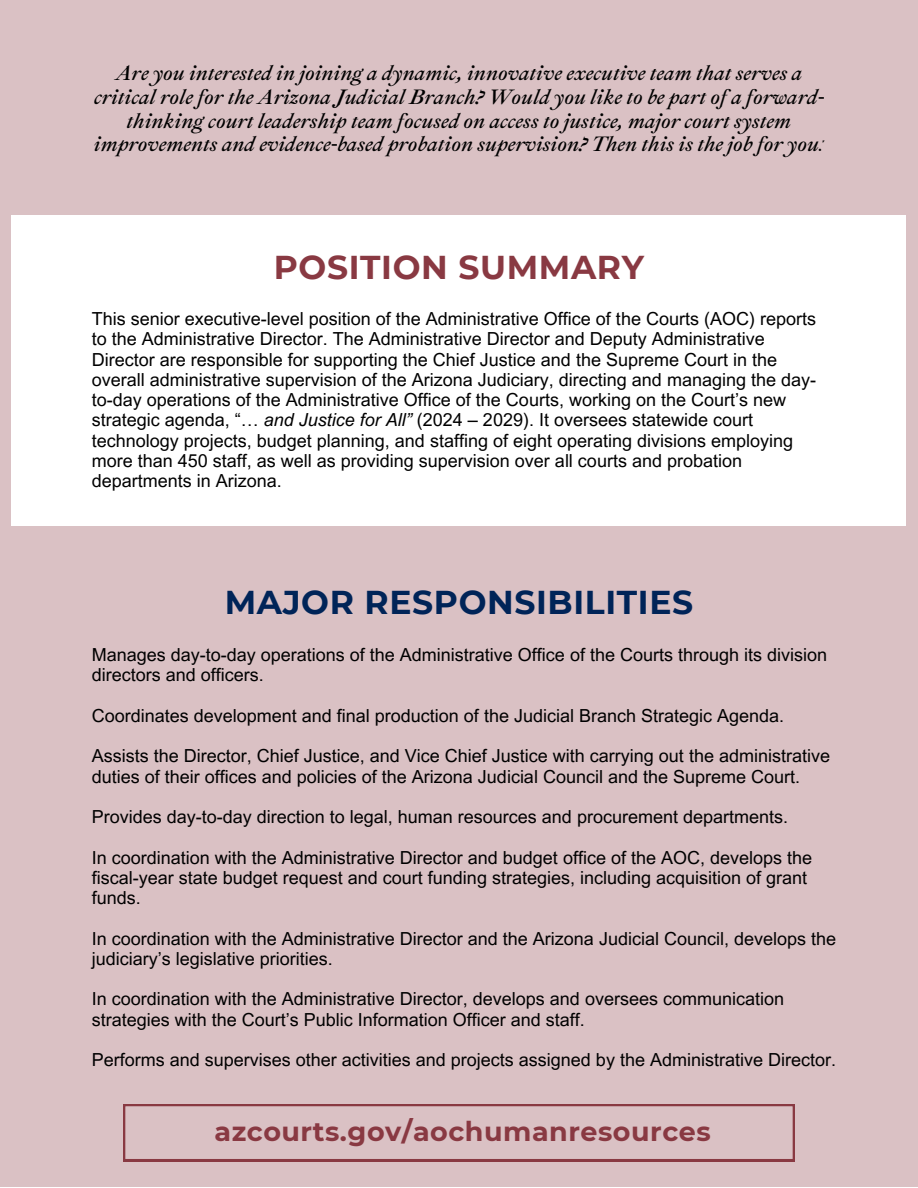
<style>
.page{position:relative;width:918px;height:1188px;background:#fff}
.page>*{position:absolute;margin:0;border:0;box-sizing:border-box;transform-origin:0 0}
.t1{font:700 33px "Montserrat";letter-spacing:.02em;color:#002458}
.t2{font:700 33px "Montserrat";letter-spacing:.02em;color:#893942}
.t3{font:700 27px "Montserrat";letter-spacing:.02em;color:#893942}
.t4{font:italic 21px/23.7px "Ibarra Real Nova";color:#000;text-align:center}
.t5{font:18px/20.2px "Arial MT Pro";color:#000}
.s1{font-style:italic}
</style>
<div class="page">
<div style="left:0;top:0;width:918px;height:1187px;background:#dac1c4"></div>
<div style="left:12px;top:216px;width:894px;height:310px;background:#fff"></div>
<svg style="left:123px;top:1104px;width:672px;height:57px"></svg>
<h1 class="t4" style="left:94px;top:62px;width:732px">Are you interested in joining a dynamic, innovative executive team that serves a critical role for the Arizona Judicial Branch? Would you like to be part of a forward&shy;thinking court leadership team focused on access to justice, major court system improvements and evidence-based probation supervision? Then this is the job for you!</h1>
<h3 class="t2" style="left:274px;top:247px;width:372px">POSITION SUMMARY</h3>
<p class="t5" style="left:92px;top:311px;width:726px">This senior executive-level position of the Administrative Office of the Courts (AOC) reports to the Administrative Director. The Administrative Director and Deputy Administrative Director are responsible for supporting the Chief Justice and the Supreme Court in the overall administrative supervision of the Arizona Judiciary, directing and managing the day&shy;to-day operations of the Administrative Office of the Courts, working on the Court’s new strategic agenda, “… <span class="s1">and Justice for All”</span> (2024 – 2029). It oversees statewide court technology projects, budget planning, and staffing of eight operating divisions employing more than 450 staff, as well as providing supervision over all courts and probation departments in Arizona.</p>
<h1 class="t1" style="left:225px;top:582px;width:470px">MAJOR RESPONSIBILITIES</h1>
<p class="t5" style="left:92px;top:647px;width:737px">Manages day-to-day operations of the Administrative Office of the Courts through its division directors and officers.</p>
<p class="t5" style="left:92px;top:708px;width:694px">Coordinates development and final production of the Judicial Branch Strategic Agenda.</p>
<p class="t5" style="left:92px;top:748px;width:740px">Assists the Director, Chief Justice, and Vice Chief Justice with carrying out the administrative duties of their offices and policies of the Arizona Judicial Council and the Supreme Court.</p>
<p class="t5" style="left:92px;top:809px;width:698px">Provides day-to-day direction to legal, human resources and procurement departments.</p>
<p class="t5" style="left:92px;top:849px;width:722px">In coordination with the Administrative Director and budget office of the AOC, develops the fiscal-year state budget request and court funding strategies, including acquisition of grant funds.</p>
<p class="t5" style="left:92px;top:930px;width:746px">In coordination with the Administrative Director and the Arizona Judicial Council, develops the judiciary’s legislative priorities.</p>
<p class="t5" style="left:92px;top:991px;width:694px">In coordination with the Administrative Director, develops and oversees communication strategies with the Court’s Public Information Officer and staff.</p>
<p class="t5" style="left:92px;top:1052px;width:746px">Performs and supervises other activities and projects assigned by the Administrative Director.</p>
<p class="t3" style="left:215px;top:1115px;width:498px">azcourts.gov/aochumanresources</p>
</div>
